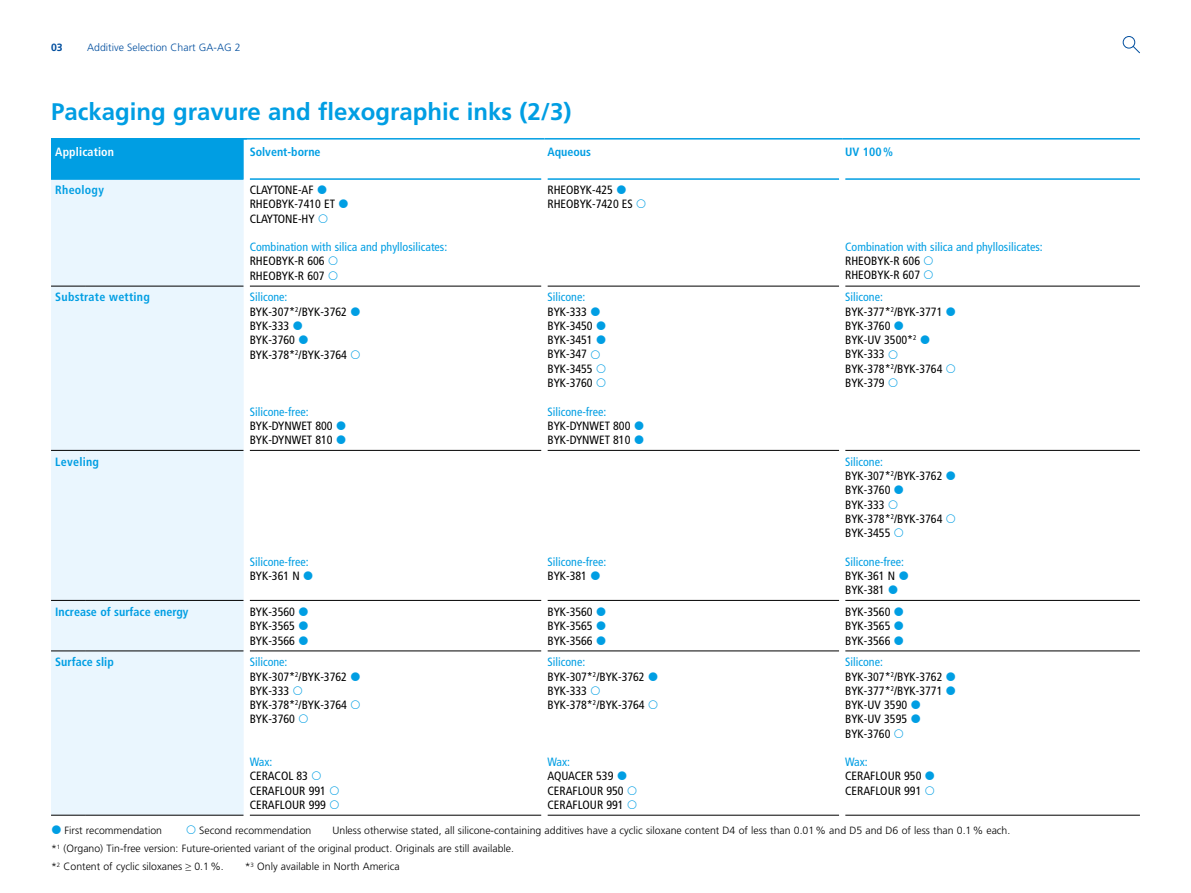
<style>
.page{position:relative;width:1191px;height:893px;background:#fff}
.page>*{position:absolute;margin:0;border:0;box-sizing:border-box;transform-origin:0 0}
.t1{font:700 24px "Frutiger LT";color:#009ee3}
.t2{font:condensed 12px/14.2px "Frutiger";color:#000}
.t3{font:condensed 12px "Frutiger";color:#009ee3}
.t4{font:700 condensed 12px "Frutiger";color:#009ee3}
.t5{font:700 condensed 12px "Frutiger";letter-spacing:.02em;color:#009ee3}
.t6{font:700 condensed 12px "Frutiger LT Pro";color:#009ee3}
.t7{font:700 condensed 12px "Frutiger LT Pro";letter-spacing:.01em;color:#fff}
.t8{font:300 10.5px/18px "Frutiger LT";color:#000}
.t9{font:300 10.5px "Frutiger LT Pro";color:#000}
.t10{font:300 10.5px "Frutiger LT";color:#004e9e}
.t11{font:700 10.5px "Frutiger LT";color:#004e9e}
.s1{color:#009ee3}
</style>
<div class="page">
<div style="left:51px;top:180px;width:193px;height:635px;background:#eaf6fe"></div>
<hr style="left:51px;top:286px;width:34px;height:1px;background:#000">
<hr style="left:85px;top:286px;width:159px;height:1px;background:#000">
<hr style="left:250px;top:286px;width:291px;height:1px;background:#000">
<hr style="left:547px;top:286px;width:292px;height:1px;background:#000">
<hr style="left:845px;top:286px;width:295px;height:1px;background:#000">
<hr style="left:51px;top:450px;width:34px;height:1px;background:#000">
<hr style="left:85px;top:450px;width:159px;height:1px;background:#000">
<hr style="left:250px;top:450px;width:291px;height:1px;background:#000">
<hr style="left:547px;top:450px;width:292px;height:1px;background:#000">
<hr style="left:845px;top:450px;width:295px;height:1px;background:#000">
<hr style="left:51px;top:600px;width:34px;height:1px;background:#000">
<hr style="left:85px;top:600px;width:159px;height:1px;background:#000">
<hr style="left:250px;top:600px;width:291px;height:1px;background:#000">
<hr style="left:547px;top:600px;width:292px;height:1px;background:#000">
<hr style="left:845px;top:600px;width:295px;height:1px;background:#000">
<hr style="left:51px;top:651px;width:34px;height:1px;background:#000">
<hr style="left:85px;top:651px;width:159px;height:1px;background:#000">
<hr style="left:250px;top:651px;width:291px;height:1px;background:#000">
<hr style="left:547px;top:651px;width:292px;height:1px;background:#000">
<hr style="left:845px;top:651px;width:295px;height:1px;background:#000">
<hr style="left:51px;top:815px;width:34px;height:1px;background:#000">
<hr style="left:85px;top:815px;width:159px;height:1px;background:#000">
<hr style="left:250px;top:815px;width:291px;height:1px;background:#000">
<hr style="left:547px;top:815px;width:292px;height:1px;background:#000">
<hr style="left:845px;top:815px;width:295px;height:1px;background:#000">
<div style="left:51px;top:139px;width:196px;height:40px;background:#009ee3"></div>
<hr style="left:51px;top:178px;width:193px;height:2px;background:#009ee3">
<hr style="left:250px;top:178px;width:291px;height:2px;background:#009ee3">
<hr style="left:547px;top:178px;width:292px;height:2px;background:#009ee3">
<hr style="left:845px;top:178px;width:295px;height:2px;background:#009ee3">
<div style="left:244px;top:140px;width:6px;height:40px;background:#fff"></div>
<hr style="left:51px;top:138px;width:196px;height:2px;background:#009ee3">
<hr style="left:247px;top:138px;width:297px;height:2px;background:#009ee3">
<hr style="left:544px;top:138px;width:298px;height:2px;background:#009ee3">
<hr style="left:842px;top:138px;width:298px;height:2px;background:#009ee3">
<svg style="left:1132px;top:45px;width:8px;height:9px"></svg>
<div style="left:1122px;top:36px;width:13px;height:12px;border:1px solid #004e9e;border-radius:50%"></div>
<p class="t11" style="left:51px;top:41px;width:13px">03</p>
<p class="t10" style="left:87px;top:41px;width:155px">Additive Selection Chart GA-AG 2</p>
<h1 class="t1" style="left:51px;top:98px;width:522px">Packaging gravure and flexographic inks (2/3)</h1>
<p class="t7" style="left:55px;top:145px;width:60px">Application</p>
<p class="t4" style="left:250px;top:145px;width:72px">Solvent-borne</p>
<p class="t6" style="left:547px;top:145px;width:45px">Aqueous</p>
<p class="t6" style="left:845px;top:145px;width:49px">UV 100%</p>
<p class="t5" style="left:55px;top:183px;width:50px">Rheology</p>
<p class="t2" style="left:250px;top:183px;width:87px">CLAYTONE-AF<br>RHEOBYK-7410 ET<br>CLAYTONE-HY</p>
<p class="t3" style="left:250px;top:240px;width:199px">Combination with silica and phyllosilicates:</p>
<p class="t2" style="left:250px;top:254px;width:76px">RHEOBYK-R 606<br>RHEOBYK-R 607</p>
<p class="t2" style="left:547px;top:183px;width:87px">RHEOBYK-425<br>RHEOBYK-7420 ES</p>
<p class="t3" style="left:845px;top:240px;width:199px">Combination with silica and phyllosilicates:</p>
<p class="t2" style="left:845px;top:254px;width:76px">RHEOBYK-R 606<br>RHEOBYK-R 607</p>
<p class="t5" style="left:55px;top:290px;width:96px">Substrate wetting</p>
<p class="t2" style="left:250px;top:290px;width:99px"><span class="s1">Silicone:<br></span>BYK-307*<sup>2</sup>/BYK-3762<br>BYK-333<br>BYK-3760<br>BYK-378*<sup>2</sup>/BYK-3764</p>
<p class="t3" style="left:250px;top:404px;width:60px">Silicone-free:</p>
<p class="t2" style="left:250px;top:419px;width:85px">BYK-DYNWET 800<br>BYK-DYNWET 810</p>
<p class="t3" style="left:547px;top:290px;width:39px">Silicone:</p>
<p class="t2" style="left:547px;top:305px;width:47px">BYK-333<br>BYK-3450<br>BYK-3451<br>BYK-347<br>BYK-3455<br>BYK-3760</p>
<p class="t3" style="left:547px;top:404px;width:60px">Silicone-free:</p>
<p class="t2" style="left:547px;top:419px;width:85px">BYK-DYNWET 800<br>BYK-DYNWET 810</p>
<p class="t2" style="left:845px;top:290px;width:99px"><span class="s1">Silicone:<br></span>BYK-377*<sup>2</sup>/BYK-3771<br>BYK-3760<br>BYK-UV 3500*<sup>2<br></sup>BYK-333<br>BYK-378*<sup>2</sup>/BYK-3764<br>BYK-379</p>
<p class="t5" style="left:55px;top:454px;width:45px">Leveling</p>
<p class="t3" style="left:250px;top:554px;width:60px">Silicone-free:</p>
<p class="t2" style="left:250px;top:569px;width:52px">BYK-361 N</p>
<p class="t3" style="left:547px;top:554px;width:60px">Silicone-free:</p>
<p class="t2" style="left:547px;top:569px;width:41px">BYK-381</p>
<p class="t2" style="left:845px;top:455px;width:99px"><span class="s1">Silicone:<br></span>BYK-307*<sup>2</sup>/BYK-3762<br>BYK-3760<br>BYK-333<br>BYK-378*<sup>2</sup>/BYK-3764<br>BYK-3455</p>
<p class="t3" style="left:845px;top:554px;width:60px">Silicone-free:</p>
<p class="t2" style="left:845px;top:569px;width:52px">BYK-361 N<br>BYK-381</p>
<p class="t4" style="left:55px;top:604px;width:135px">Increase of surface energy</p>
<p class="t2" style="left:250px;top:605px;width:47px;text-align:justify">BYK-3560<br>BYK-3565<br>BYK-3566</p>
<p class="t2" style="left:547px;top:605px;width:47px;text-align:justify">BYK-3560<br>BYK-3565<br>BYK-3566</p>
<p class="t2" style="left:845px;top:605px;width:47px;text-align:justify">BYK-3560<br>BYK-3565<br>BYK-3566</p>
<p class="t4" style="left:55px;top:655px;width:60px">Surface slip</p>
<p class="t2" style="left:250px;top:655px;width:99px"><span class="s1">Silicone:<br></span>BYK-307*<sup>2</sup>/BYK-3762<br>BYK-333<br>BYK-378*<sup>2</sup>/BYK-3764<br>BYK-3760</p>
<p class="t3" style="left:250px;top:755px;width:24px">Wax:</p>
<p class="t2" style="left:250px;top:769px;width:78px">CERACOL 83<br>CERAFLOUR 991<br>CERAFLOUR 999</p>
<p class="t2" style="left:547px;top:655px;width:99px"><span class="s1">Silicone:<br></span>BYK-307*<sup>2</sup>/BYK-3762<br>BYK-333<br>BYK-378*<sup>2</sup>/BYK-3764</p>
<p class="t2" style="left:845px;top:655px;width:99px"><span class="s1">Silicone:<br></span>BYK-307*<sup>2</sup>/BYK-3762<br>BYK-377*<sup>2</sup>/BYK-3771<br>BYK-UV 3590<br>BYK-UV 3595<br>BYK-3760</p>
<p class="t3" style="left:845px;top:755px;width:24px">Wax:</p>
<p class="t2" style="left:845px;top:769px;width:78px">CERAFLOUR 950<br>CERAFLOUR 991</p>
<p class="t3" style="left:547px;top:755px;width:24px">Wax:</p>
<p class="t2" style="left:547px;top:769px;width:78px">AQUACER 539<br>CERAFLOUR 950<br>CERAFLOUR 991</p>
<p class="t8" style="left:64px;top:822px;width:99px">First recommendation</p>
<p class="t8" style="left:199px;top:822px;width:114px">Second recommendation</p>
<p class="t9" style="left:332px;top:825px;width:679px">Unless otherwise stated, all silicone-containing additives have a cyclic siloxane content D4 of less than 0.01% and D5 and D6 of less than 0.1% each.</p>
<p class="t8" style="left:51px;top:840px;width:464px">*<sup>1</sup> (Organo) Tin-free version: Future-oriented variant of the original product. Originals are still available. *<sup>2</sup> Content of cyclic siloxanes ≥ 0.1%.</p>
<p class="t8" style="left:245px;top:858px;width:156px">*<sup>3</sup> Only available in North America</p>
</div>
